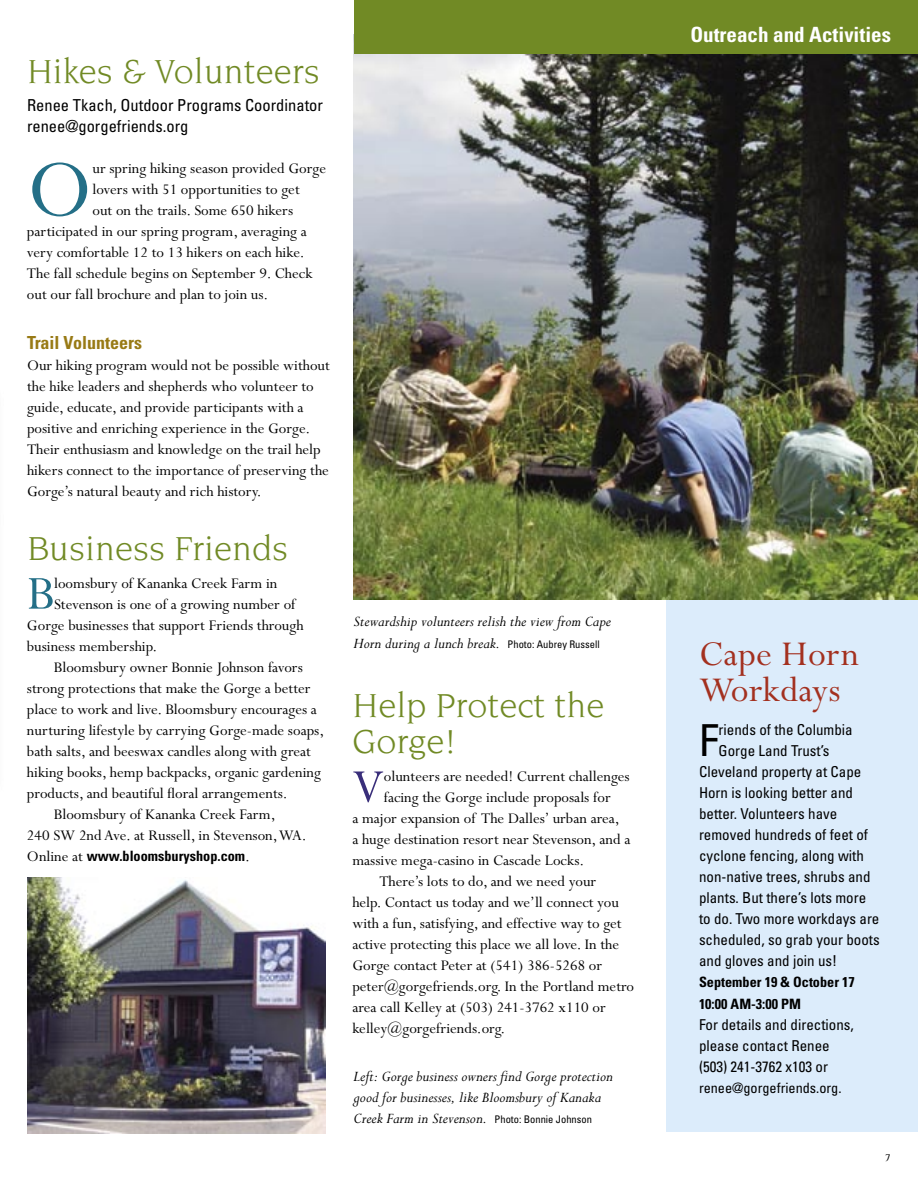
<style>
.page{position:relative;width:918px;height:1188px;background:#fff}
.page>*{position:absolute;margin:0;border:0;box-sizing:border-box;transform-origin:0 0}
.t1{font:89.85px "Perpetua";color:#246f87}
.t2{font:53.1px "Perpetua";color:#392e7a}
.t3{font:53.1px "Perpetua";color:#246f87}
.t4{font:condensed 44.1px "Univers";color:#000}
.t5{font:39px/36px "Perpetua";letter-spacing:.01em;color:#a3301f}
.t6{font:36px/36px "Novarese";color:#718a25}
.t7{font:700 condensed 21px "Univers";color:#fff}
.t8{font:700 condensed 18px "Univers";color:#987a15}
.t9{font:16.5px/21px "Perpetua";color:#000}
.t10{font:italic 16.5px/21px "Perpetua";color:#000}
.t11{font:condensed 16.5px/21px "Univers";color:#000}
.t12{font:condensed 15px/21px "Univers";color:#000}
.t13{font:700 condensed 14.25px/21.6px "Univers";color:#000}
.t14{font:condensed 14.25px "Univers";color:#000}
.t15{font:13.5px "Perpetua SC";color:#000}
.s1{font-family:"Perpetua";font-weight:400;font-stretch:normal;font-size:16.5px}
.s2{font-family:"Univers";font-style:normal;font-stretch:condensed;font-size:10.5px}
</style>
<div class="page">
<div style="left:666px;top:523px;width:252px;height:609px;background:#dcecfb"></div>
<img style="left:354px;top:54px;width:564px;height:545px">
<div style="left:354px;top:0;width:564px;height:54px;background:#718a25"></div>
<img style="left:28px;top:877px;width:297px;height:257px">
<h3 class="t6" style="left:27px;top:53px;width:294px">Hikes &amp; Volunteers</h3>
<p class="t11" style="left:27px;top:94px;width:298px">Renee Tkach, Outdoor Programs Coordinator renee@gorgefriends.org</p>
<h1 class="t1" style="left:27px;top:143px;width:67px">O</h1>
<p class="t9" style="left:92px;top:159px;width:235px">ur spring hiking season provided Gorge</p>
<p class="t9" style="left:92px;top:180px;width:209px">lovers with 51 opportunities to get</p>
<p class="t9" style="left:92px;top:201px;width:202px">out on the trails. Some 650 hikers</p>
<p class="t9" style="left:27px;top:222px;width:281px">participated in our spring program, averaging a</p>
<p class="t9" style="left:27px;top:243px;width:279px">very comfortable 12 to 13 hikers on each hike.</p>
<p class="t9" style="left:27px;top:264px;width:287px">The fall schedule begins on September 9. Check</p>
<p class="t9" style="left:27px;top:285px;width:243px">out our fall brochure and plan to join us.</p>
<p class="t8" style="left:27px;top:331px;width:117px">Trail Volunteers</p>
<p class="t9" style="left:27px;top:355px;width:305px">Our hiking program would not be possible without the hike leaders and shepherds who volunteer to guide, educate, and provide participants with a positive and enriching experience in the Gorge.<br>Their enthusiasm and knowledge on the trail help hikers connect to the importance of preserving the Gorge’s natural beauty and rich history.</p>
<h3 class="t6" style="left:27px;top:530px;width:263px">Business Friends</h3>
<h2 class="t3" style="left:27px;top:566px;width:29px">B</h2>
<p class="t9" style="left:54px;top:573px;width:225px">loomsbury of Kananka Creek Farm in</p>
<p class="t9" style="left:54px;top:594px;width:243px">Stevenson is one of a growing number of</p>
<p class="t9" style="left:27px;top:615px;width:278px">Gorge businesses that support Friends through</p>
<p class="t9" style="left:27px;top:636px;width:132px">business membership.</p>
<p class="t9" style="left:54px;top:657px;width:251px">Bloomsbury owner Bonnie Johnson favors</p>
<p class="t9" style="left:27px;top:678px;width:285px">strong protections that make the Gorge a better</p>
<p class="t9" style="left:27px;top:699px;width:292px">place to work and live. Bloomsbury encourages a</p>
<p class="t9" style="left:27px;top:720px;width:299px">nurturing lifestyle by carrying Gorge-made soaps,</p>
<p class="t9" style="left:27px;top:741px;width:285px">bath salts, and beeswax candles along with great</p>
<p class="t9" style="left:27px;top:762px;width:295px">hiking books, hemp backpacks, organic gardening</p>
<p class="t9" style="left:27px;top:783px;width:262px">products, and beautiful floral arrangements.</p>
<p class="t9" style="left:54px;top:804px;width:223px">Bloomsbury of Kananka Creek Farm,</p>
<p class="t9" style="left:27px;top:825px;width:281px">240 SW 2nd Ave. at Russell, in Stevenson, WA.</p>
<p class="t13" style="left:27px;top:845px;width:225px"><span class="s1">Online at</span> www.bloomsburyshop.com<span class="s1">.</span></p>
<p class="t10" style="left:354px;top:611px;width:259px;line-height:21.6px">Stewardship volunteers relish the view from Cape<br>Horn during a lunch break. <span class="s2">Photo: Aubrey Russell</span></p>
<h3 class="t6" style="left:352px;top:687px;width:254px">Help Protect the<br>Gorge!</h3>
<h2 class="t2" style="left:352px;top:759px;width:33px">V</h2>
<p class="t9" style="left:384px;top:766px;width:247px">olunteers are needed! Current challenges</p>
<p class="t9" style="left:384px;top:787px;width:228px">facing the Gorge include proposals for</p>
<p class="t9" style="left:352px;top:808px;width:269px">a major expansion of The Dalles’ urban area,</p>
<p class="t9" style="left:352px;top:829px;width:280px">a huge destination resort near Stevenson, and a</p>
<p class="t9" style="left:352px;top:850px;width:233px">massive mega-casino in Cascade Locks.</p>
<p class="t9" style="left:379px;top:871px;width:218px">There’s lots to do, and we need your</p>
<p class="t9" style="left:352px;top:892px;width:268px">help. Contact us today and we’ll connect you</p>
<p class="t9" style="left:352px;top:913px;width:271px">with a fun, satisfying, and effective way to get</p>
<p class="t9" style="left:352px;top:934px;width:268px">active protecting this place we all love. In the</p>
<p class="t9" style="left:352px;top:955px;width:251px">Gorge contact Peter at (541) 386-5268 or</p>
<p class="t9" style="left:352px;top:976px;width:283px">peter@gorgefriends.org. In the Portland metro</p>
<p class="t9" style="left:352px;top:997px;width:255px">area call Kelley at (503) 241-3762 x110 or</p>
<p class="t9" style="left:352px;top:1018px;width:154px">kelley@gorgefriends.org.</p>
<p class="t10" style="left:354px;top:1066px;width:261px">Left: Gorge business owners find Gorge protection good for businesses, like Bloomsbury of Kanaka<br>Creek Farm in Stevenson. <span class="s2">Photo: Bonnie Johnson</span></p>
<p class="t7" style="left:690px;top:22px;width:202px">Outreach and Activities</p>
<h3 class="t5" style="left:699px;top:637px;width:162px">Cape Horn<br>Workdays</h3>
<h3 class="t4" style="left:699px;top:712px;width:21px">F</h3>
<p class="t12" style="left:719px;top:719px;width:136px">riends of the Columbia</p>
<p class="t12" style="left:719px;top:740px;width:112px">Gorge Land Trust’s</p>
<p class="t12" style="left:699px;top:761px;width:164px">Cleveland property at Cape</p>
<p class="t12" style="left:699px;top:782px;width:156px">Horn is looking better and</p>
<p class="t12" style="left:699px;top:803px;width:140px">better. Volunteers have</p>
<p class="t12" style="left:699px;top:824px;width:171px">removed hundreds of feet of</p>
<p class="t12" style="left:699px;top:845px;width:166px">cyclone fencing, along with</p>
<p class="t12" style="left:699px;top:866px;width:173px">non-native trees, shrubs and</p>
<p class="t12" style="left:699px;top:887px;width:169px">plants. But there’s lots more</p>
<p class="t12" style="left:699px;top:908px;width:182px">to do. Two more workdays are</p>
<p class="t12" style="left:699px;top:929px;width:182px">scheduled, so grab your boots</p>
<p class="t12" style="left:699px;top:950px;width:140px">and gloves and join us!</p>
<p class="t13" style="left:699px;top:971px;width:157px">September 19 &amp; October 17<br>10:00 AM-3:00 PM</p>
<p class="t12" style="left:699px;top:1013px;width:156px">For details and directions, please contact Renee (503) 241-3762 x103 or</p>
<p class="t14" style="left:699px;top:1079px;width:144px">renee@gorgefriends.org.</p>
<p class="t15" style="left:885px;top:1148px;width:8px">7</p>
</div>
